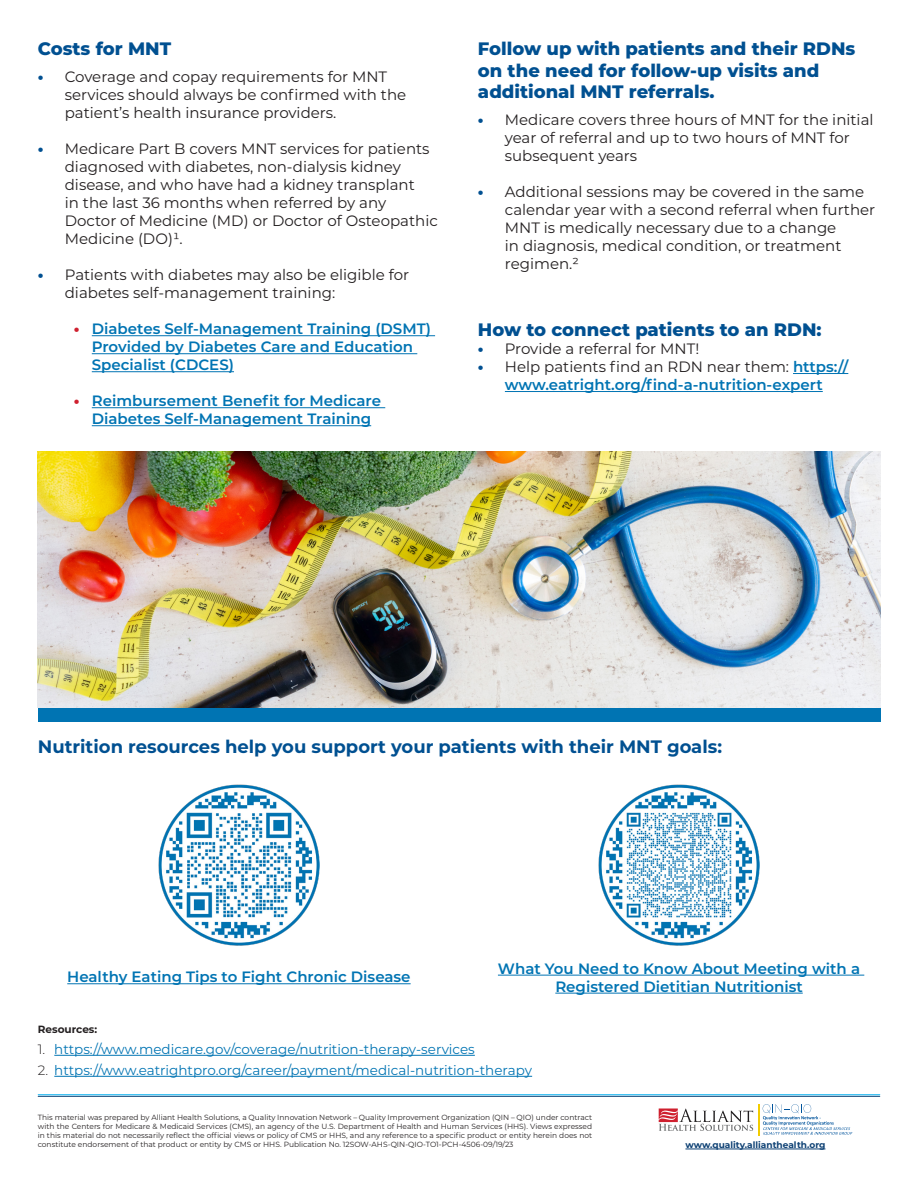
<style>
.page{position:relative;width:918px;height:1188px;background:#fff}
.page>*{position:absolute;margin:0;border:0;box-sizing:border-box;transform-origin:0 0}
.List_Paragraph{font:800 18px/21.6px "Montserrat";color:#005091}
.t1{font:700 18px "Montserrat";color:#005091}
.List_Paragraph-2{font:15px/18px "Montserrat";color:#231f20}
.List_Paragraph-3{font:600 15px/18px "Montserrat";color:#0074b3;text-align:center}
.List_Paragraph-4{font:13.5px "Montserrat";color:#0074b3}
.t2{font:700 10.5px "Montserrat";color:#231f20}
.t3{font:700 9px "Montserrat";color:#0e4174}
.t4{font:7.5px/9px "Montserrat";color:#231f20;text-align:justify}
.s1{font-weight:800;color:#005091}
.s2{font-weight:800;color:#cf202f}
.s3{font-weight:400;color:#231f20}
.s4{font-weight:300;color:#231f20}
</style>
<div class="page">
<hr style="left:685px;top:1149px;width:140px;height:1px;background:#0e4174">
<hr style="left:38px;top:1096px;width:842px;height:1px;background:#0e4174">
<hr style="left:38px;top:1094px;width:842px;height:1px;background:#00aeef">
<hr style="left:54px;top:1055px;width:421px;height:1px;background:#0074b3">
<hr style="left:54px;top:1076px;width:478px;height:1px;background:#0074b3">
<hr style="left:92px;top:335px;width:343px;height:1px;background:#0074b3">
<hr style="left:92px;top:353px;width:325px;height:1px;background:#0074b3">
<hr style="left:92px;top:371px;width:142px;height:1px;background:#0074b3">
<hr style="left:92px;top:407px;width:293px;height:1px;background:#0074b3">
<hr style="left:92px;top:425px;width:279px;height:1px;background:#0074b3">
<hr style="left:793px;top:373px;width:55px;height:1px;background:#0074b3">
<hr style="left:505px;top:391px;width:318px;height:1px;background:#0074b3">
<img style="left:38px;top:452px;width:842px;height:256px">
<hr style="left:498px;top:975px;width:366px;height:1px;background:#0074b3">
<hr style="left:555px;top:993px;width:248px;height:1px;background:#0074b3">
<hr style="left:67px;top:983px;width:344px;height:1px;background:#0074b3">
<img style="left:159px;top:785px;width:160px;height:160px">
<img style="left:599px;top:785px;width:160px;height:160px">
<div style="left:39px;top:708px;width:842px;height:14px;background:#0074b3"></div>
<hr style="left:758px;top:1104px;width:1px;height:31px;background:#f2cc00">
<svg style="left:763px;top:1104px;width:89px;height:31px"></svg>
<svg style="left:659px;top:1109px;width:94px;height:22px"></svg>
<p class="List_Paragraph" style="left:38px;top:37px;width:135px">Costs for MNT</p>
<p class="List_Paragraph-2" style="left:65px;top:67px;width:343px;text-indent:-27px"><span class="s1">•</span> Coverage and copay requirements for MNT services should always be confirmed with the patient’s health insurance providers.</p>
<p class="List_Paragraph-2" style="left:65px;top:139px;width:375px;text-indent:-27px"><span class="s1">•</span> Medicare Part B covers MNT services for patients diagnosed with diabetes, non-dialysis kidney disease, and who have had a kidney transplant<br>in the last 36 months when referred by any Doctor of Medicine (MD) or Doctor of Osteopathic Medicine (DO)¹.</p>
<p class="List_Paragraph-2" style="left:65px;top:265px;width:346px;text-indent:-27px"><span class="s1">•</span> Patients with diabetes may also be eligible for diabetes self-management training:</p>
<p class="List_Paragraph-3" style="left:92px;top:319px;width:341px;text-align:left;text-indent:-18px"><span class="s2">•</span> Diabetes Self-Management Training (DSMT)<br>Provided by Diabetes Care and Education<br>Specialist (CDCES)</p>
<p class="List_Paragraph-3" style="left:74px;top:391px;width:309px"><span class="s2">•</span> Reimbursement Benefit for Medicare<br>Diabetes Self-Management Training</p>
<p class="List_Paragraph" style="left:478px;top:37px;width:379px">Follow up with patients and their RDNs on the need for follow-up visits and additional MNT referrals.</p>
<p class="List_Paragraph-2" style="left:505px;top:111px;width:370px;text-indent:-27px"><span class="s1">•</span> Medicare covers three hours of MNT for the initial year of referral and up to two hours of MNT for subsequent years</p>
<p class="List_Paragraph-2" style="left:505px;top:183px;width:372px;text-indent:-27px"><span class="s1">•</span> Additional sessions may be covered in the same calendar year with a second referral when further MNT is medically necessary due to a change<br>in diagnosis, medical condition, or treatment regimen.²</p>
<p class="List_Paragraph" style="left:478px;top:318px;width:345px">How to connect patients to an RDN:</p>
<p class="List_Paragraph-2" style="left:478px;top:339px;width:223px"><span class="s1">•</span> Provide a referral for MNT!</p>
<p class="List_Paragraph-3" style="left:478px;top:357px;width:372px"><span class="s1">•</span> <span class="s3">Help patients find an RDN near them:</span> https:// www.eatright.org/find-a-nutrition-expert</p>
<p class="t1" style="left:38px;top:733px;width:686px">Nutrition resources help you support your patients with their MNT goals:</p>
<p class="List_Paragraph-3" style="left:67px;top:967px;width:345px">Healthy Eating Tips to Fight Chronic Disease</p>
<p class="List_Paragraph-3" style="left:498px;top:959px;width:364px">What You Need to Know About Meeting with a<br>Registered Dietitian Nutritionist</p>
<p class="t2" style="left:38px;top:1022px;width:61px">Resources:</p>
<p class="List_Paragraph-4" style="left:38px;top:1040px;width:439px"><span class="s4">1.</span> https://www.medicare.gov/coverage/nutrition-therapy-services</p>
<p class="List_Paragraph-4" style="left:38px;top:1061px;width:496px"><span class="s4">2.</span> https://www.eatrightpro.org/career/payment/medical-nutrition-therapy</p>
<p class="t4" style="left:38px;top:1112px;width:556px">This material was prepared by Alliant Health Solutions, a Quality Innovation Network – Quality Improvement Organization (QIN – QIO) under contract with the Centers for Medicare &amp; Medicaid Services (CMS), an agency of the U.S. Department of Health and Human Services (HHS). Views expressed in this material do not necessarily reflect the official views or policy of CMS or HHS, and any reference to a specific product or entity herein does not constitute endorsement of that product or entity by CMS or HHS. Publication No. 12SOW-AHS-QIN-QIO-TO1-PCH-4506-09/19/23</p>
<p class="t3" style="left:685px;top:1138px;width:142px">www.quality.allianthealth.org</p>
</div>
